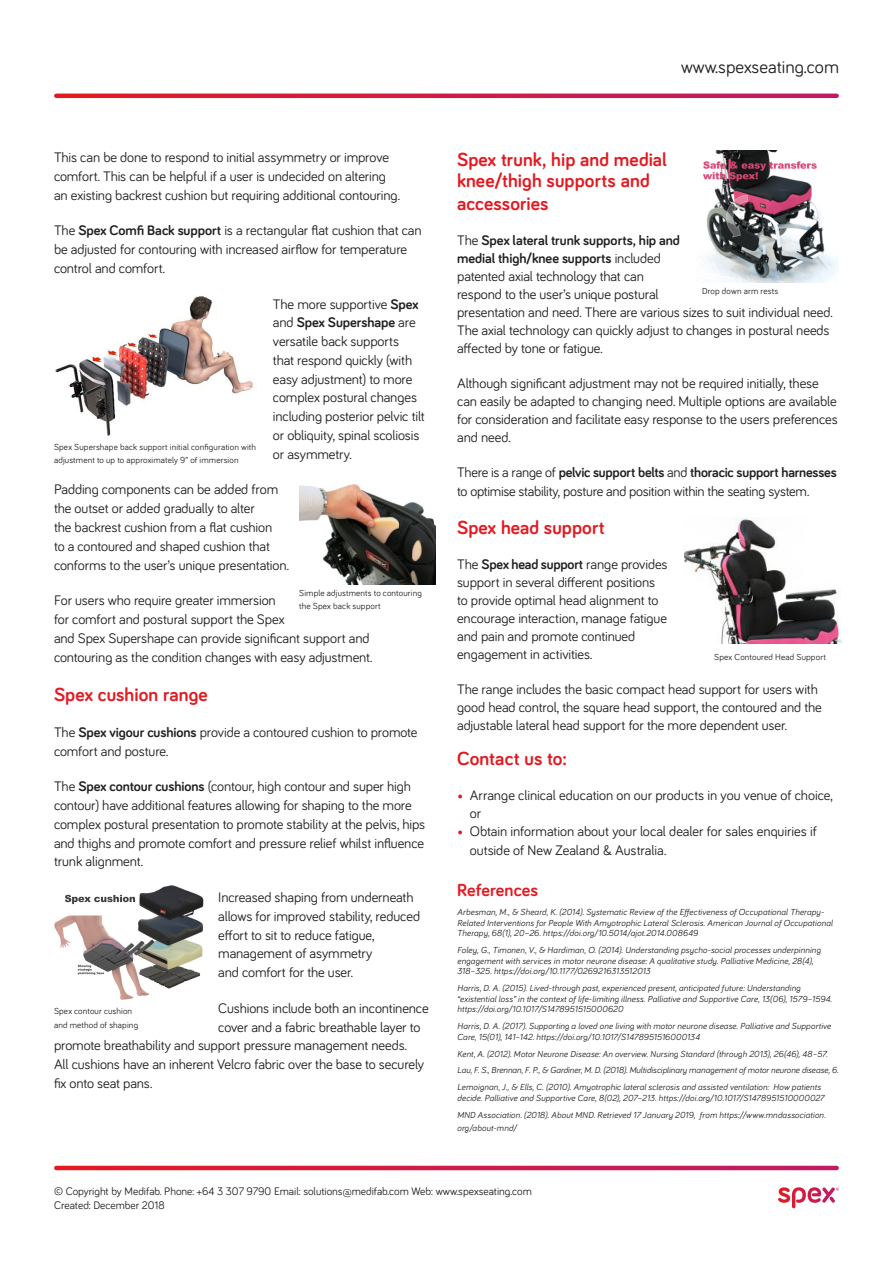
<style>
.page{position:relative;width:893px;height:1263px;background:#fff}
.page>*{position:absolute;margin:0;border:0;box-sizing:border-box;transform-origin:0 0}
.Body{font:700 19.5px/21.8px "Bariol";letter-spacing:.005em;color:#e21a21}
.t1{font:18.45px "Bariol";color:#231f20}
.Body-2{font:700 18px "Bariol";letter-spacing:.005em;color:#e21a21}
.Body-3{font:14.25px/18.8px "Bariol";letter-spacing:-.01em;color:#231f20}
.t2{font:11.25px "Bariol";color:#231f20}
.Refs{font:italic 9px/10.5px "Bariol";letter-spacing:.015em;color:#231f20}
.t3{font:9px/13.5px "Bariol";letter-spacing:.015em;color:#231f20}
.s1{font-weight:700}
.s2{color:#fff}
</style>
<div class="page">
<svg style="left:56px;top:94px;width:781px;height:4px;background:#cf1a44"></svg>
<svg style="left:56px;top:1166px;width:781px;height:4px;background:#cf1a44"></svg>
<svg style="left:778px;top:1187px;width:61px;height:21px"></svg>
<img style="left:55px;top:296px;width:198px;height:140px">
<img style="left:299px;top:484px;width:137px;height:100px">
<img style="left:54px;top:885px;width:150px;height:115px">
<img style="left:702px;top:151px;width:137px;height:132px">
<img style="left:685px;top:518px;width:157px;height:126px">
<p class="t1" style="left:681px;top:55px;width:159px">www.spexseating.com</p>
<p class="Body-3" style="left:54px;top:147px;width:347px">This can be done to respond to initial assymmetry or improve comfort. This can be helpful if a user is undecided on altering an existing backrest cushion but requiring additional contouring.</p>
<p class="Body-3" style="left:54px;top:221px;width:369px">The <span class="s1">Spex Comfi Back support</span> is a rectangular flat cushion that can be adjusted for contouring with increased airflow for temperature control and comfort.</p>
<p class="Body-3" style="left:273px;top:294px;width:153px">The more supportive <span class="s1">Spex </span>and <span class="s1">Spex Supershape</span> are versatile back supports<br>that respond quickly (with easy adjustment) to more complex postural changes including posterior pelvic tilt or obliquity, spinal scoliosis or asymmetry.</p>
<p class="Body-3" style="left:54px;top:480px;width:236px">Padding components can be added from the outset or added gradually to alter<br>the backrest cushion from a flat cushion<br>to a contoured and shaped cushion that conforms to the user’s unique presentation.</p>
<p class="Body-3" style="left:54px;top:590px;width:320px">For users who require greater immersion<br>for comfort and postural support the Spex<br>and Spex Supershape can provide significant support and contouring as the condition changes with easy adjustment.</p>
<p class="Body" style="left:54px;top:683px;width:155px">Spex cushion range</p>
<p class="Body-3" style="left:54px;top:722px;width:365px">The <span class="s1">Spex vigour cushions</span> provide a contoured cushion to promote comfort and posture.</p>
<p class="Body-3" style="left:54px;top:776px;width:373px">The <span class="s1">Spex contour cushions</span> (contour, high contour and super high contour) have additional features allowing for shaping to the more complex postural presentation to promote stability at the pelvis, hips and thighs and promote comfort and pressure relief whilst influence trunk alignment.</p>
<p class="Body-3" style="left:218px;top:887px;width:203px">Increased shaping from underneath allows for improved stability, reduced effort to sit to reduce fatigue, management of asymmetry<br>and comfort for the user.</p>
<p class="Body-3" style="left:218px;top:998px;width:212px">Cushions include both an incontinence</p>
<p class="Body-3" style="left:218px;top:1017px;width:204px">cover and a fabric breathable layer to</p>
<p class="Body-3" style="left:54px;top:1035px;width:355px">promote breathability and support pressure management needs.</p>
<p class="Body-3" style="left:54px;top:1054px;width:372px">All cushions have an inherent Velcro fabric over the base to securely</p>
<p class="Body-3" style="left:54px;top:1073px;width:100px">fix onto seat pans.</p>
<p class="t3" style="left:54px;top:439px;width:204px">Spex Supershape back support initial configuration with adjustment to up to approximately 9” of immersion</p>
<p class="t3" style="left:299px;top:585px;width:124px">Simple adjustments to contouring the Spex back support</p>
<p class="t3" style="left:54px;top:1004px;width:86px">Spex contour cushion and method of shaping</p>
<p class="Body" style="left:457px;top:148px;width:211px">Spex trunk, hip and medial knee/thigh supports and accessories</p>
<p class="Body-3" style="left:457px;top:230px;width:377px;line-height:18px">The <span class="s1">Spex lateral trunk supports, hip and<br>medial thigh/knee supports</span> included<br>patented axial technology that can<br>respond to the user’s unique postural<br>presentation and need. There are various sizes to suit individual need.<br>The axial technology can quickly adjust to changes in postural needs affected by tone or fatigue.</p>
<p class="Body-3" style="left:457px;top:373px;width:382px;line-height:18px">Although significant adjustment may not be required initially, these can easily be adapted to changing need. Multiple options are available for consideration and facilitate easy response to the users preferences and need.</p>
<p class="Body-3" style="left:457px;top:462px;width:381px">There is a range of <span class="s1">pelvic support belts</span> and <span class="s1">thoracic support harnesses </span>to optimise stability, posture and position within the seating system.</p>
<p class="Body" style="left:457px;top:515px;width:149px">Spex head support</p>
<p class="Body-3" style="left:457px;top:554px;width:212px;line-height:18px">The <span class="s1">Spex head support</span> range provides support in several different positions to provide optimal head alignment to encourage interaction, manage fatigue and pain and promote continued engagement in activities.</p>
<p class="Body-3" style="left:457px;top:679px;width:366px;line-height:18.3px">The range includes the basic compact head support for users with good head control, the square head support, the contoured and the adjustable lateral head support for the more dependent user.</p>
<p class="Body" style="left:457px;top:747px;width:111px">Contact us to:</p>
<p class="Body-3" style="left:470px;top:786px;width:364px;line-height:18px;text-indent:-13px"><span class="s2">•</span> Arrange clinical education on our products in you venue of choice, or</p>
<p class="Body-3" style="left:470px;top:822px;width:349px;text-indent:-13px"><span class="s2">•</span> Obtain information about your local dealer for sales enquiries if outside of New Zealand &amp; Australia.</p>
<p class="Body-2" style="left:457px;top:878px;width:82px">References</p>
<p class="Refs" style="left:457px;top:907px;width:377px">Arbesman, M., &amp; Sheard, K. (2014). Systematic Review of the Effectiveness of Occupational Therapy-<br>Related Interventions for People With Amyotrophic Lateral Sclerosis. American Journal of Occupational<br>Therapy, 68(1), 20–26. https://doi.org/10.5014/ajot.2014.008649</p>
<p class="Refs" style="left:457px;top:945px;width:365px">Foley, G., Timonen, V., &amp; Hardiman, O. (2014). Understanding psycho-social processes underpinning engagement with services in motor neurone disease: A qualitative study. Palliative Medicine, 28(4),<br>318–325. https://doi.org/10.1177/0269216313512013</p>
<p class="Refs" style="left:457px;top:982px;width:376px">Harris, D. A. (2015). Lived-through past, experienced present, anticipated future: Understanding “existential loss” in the context of life-limiting illness. Palliative and Supportive Care, 13(06), 1579–1594. https://doi.org/10.1017/S1478951515000620</p>
<p class="Refs" style="left:457px;top:1020px;width:375px">Harris, D. A. (2017). Supporting a loved one living with motor neurone disease. Palliative and Supportive<br>Care, 15(01), 141–142. https://doi.org/10.1017/S1478951516000134</p>
<p class="Refs" style="left:457px;top:1048px;width:372px">Kent, A. (2012). Motor Neurone Disease: An overview. Nursing Standard (through 2013), 26(46), 48–57.</p>
<p class="Refs" style="left:457px;top:1065px;width:383px">Lau, F. S., Brennan, F. P., &amp; Gardiner, M. D. (2018). Multidisciplinary management of motor neurone disease, 6.</p>
<p class="Refs" style="left:457px;top:1081px;width:369px">Lemoignan, J., &amp; Ells, C. (2010). Amyotrophic lateral sclerosis and assisted ventilation: How patients decide. Palliative and Supportive Care, 8(02), 207–213. https://doi.org/10.1017/S1478951510000027</p>
<p class="Refs" style="left:457px;top:1107px;width:370px;line-height:13.5px">MND Association. (2018). About MND. Retrieved 17 January 2019, from https://www.mndassociation. org/about-mnd/</p>
<p class="t3" style="left:702px;top:284px;width:78px">Drop down arm rests</p>
<p class="t3" style="left:714px;top:649px;width:113px">Spex Contoured Head Support</p>
<p class="t2" style="left:54px;top:1184px;width:479px">© Copyright by Medifab. Phone: +64 3 307 9790 Email: solutions@medifab.com Web: www.spexseating.com</p>
<p class="t2" style="left:54px;top:1197px;width:112px">Created: December 2018</p>
</div>
